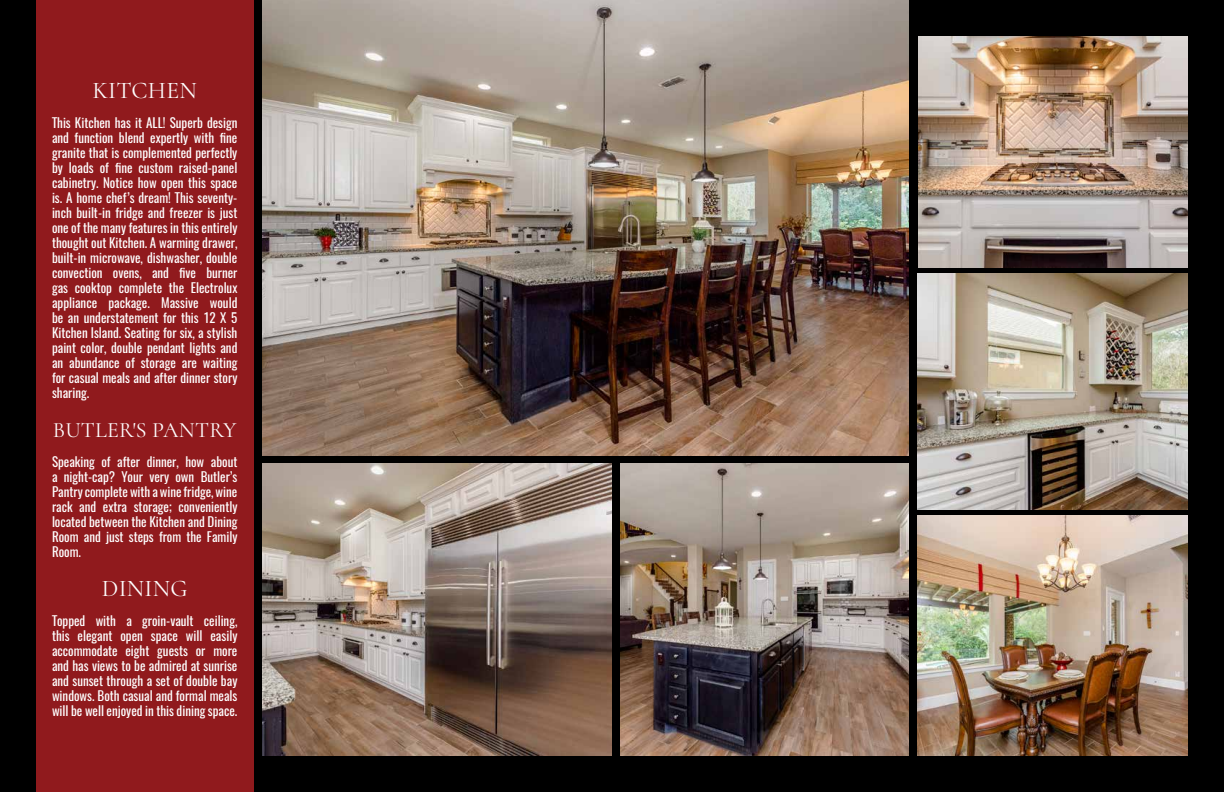
<style>
.page{position:relative;width:1224px;height:792px;background:#000}
.page>*{position:absolute;margin:0;border:0;box-sizing:border-box;transform-origin:0 0}
.t1{font:24px "Cormorant";letter-spacing:.01em;color:#fff}
.t2{font:22px "Cormorant";letter-spacing:.01em;color:#fff}
.t3{font:13px/15px "Oswald";color:#fff;text-align:justify}
</style>
<div class="page">
<div style="left:36px;top:0;width:217px;height:792px;background:#901a1d"></div>
<img style="left:262px;top:0;width:647px;height:455px">
<img style="left:262px;top:464px;width:350px;height:292px">
<img style="left:918px;top:36px;width:270px;height:232px">
<img style="left:621px;top:464px;width:288px;height:292px">
<img style="left:918px;top:274px;width:270px;height:236px">
<img style="left:918px;top:516px;width:270px;height:240px">
<h1 class="t1" style="left:92px;top:76px;width:106px">KITCHEN</h1>
<p class="t3" style="left:52px;top:115px;width:187px">This Kitchen has it ALL! Superb design and function blend expertly with fine granite that is complemented perfectly by loads of fine custom raised-panel cabinetry. Notice how open this space is. A home chef’s dream! This seventy&shy;inch built-in fridge and freezer is just one of the many features in this entirely thought out Kitchen. A warming drawer, built-in microwave, dishwasher, double convection ovens, and five burner gas cooktop complete the Electrolux appliance package. Massive would be an understatement for this 12 X 5<br>Kitchen Island. Seating for six, a stylish paint color, double pendant lights and an abundance of storage are waiting for casual meals and after dinner story sharing.</p>
<h2 class="t2" style="left:53px;top:417px;width:185px">BUTLER'S PANTRY</h2>
<p class="t3" style="left:52px;top:454px;width:187px">Speaking of after dinner, how about a night-cap? Your very own Butler’s Pantry complete with a wine fridge, wine rack and extra storage; conveniently located between the Kitchen and Dining Room and just steps from the Family Room.</p>
<h1 class="t1" style="left:102px;top:574px;width:87px">DINING</h1>
<p class="t3" style="left:52px;top:613px;width:187px">Topped with a groin-vault ceiling, this elegant open space will easily accommodate eight guests or more and has views to be admired at sunrise and sunset through a set of double bay windows. Both casual and formal meals will be well enjoyed in this dining space.</p>
</div>
